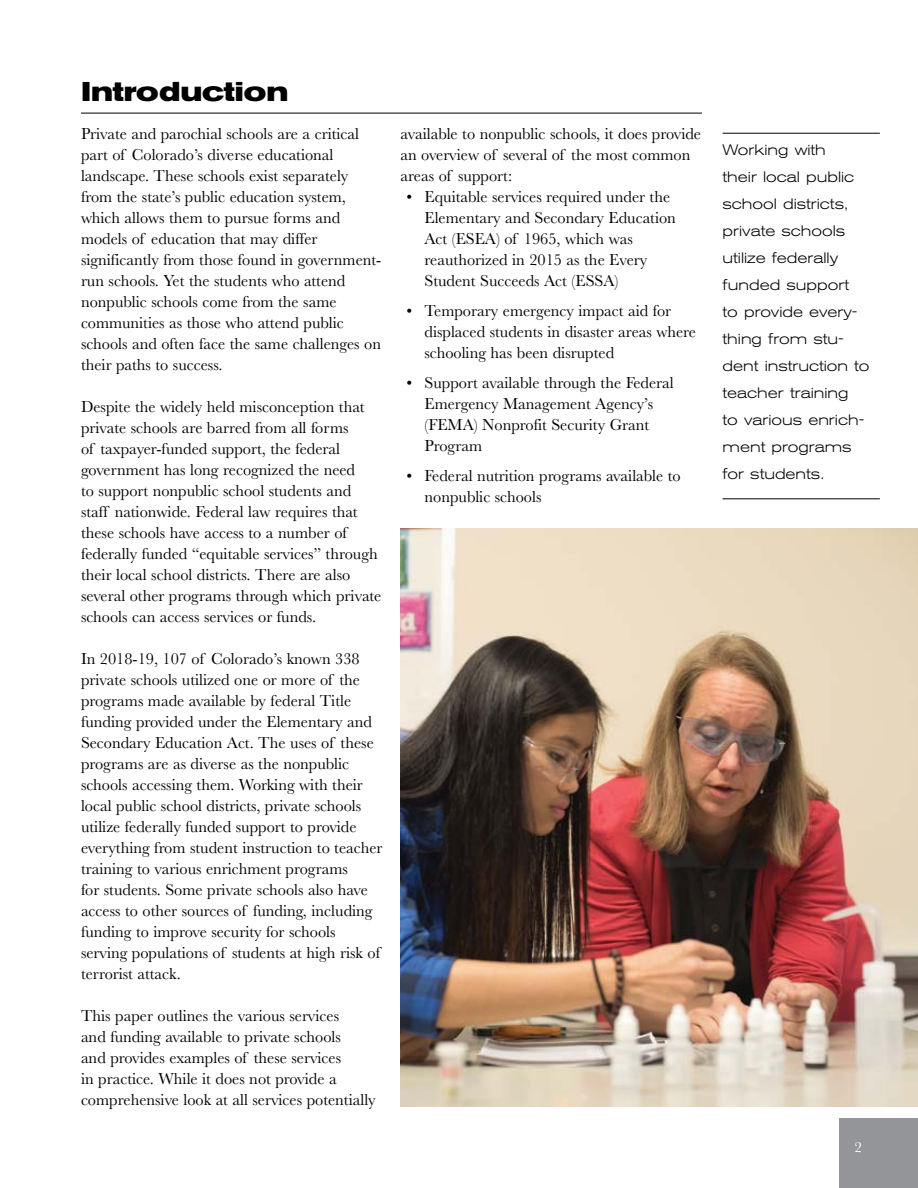
<style>
.page{position:relative;width:918px;height:1188px;background:#fff}
.page>*{position:absolute;margin:0;border:0;box-sizing:border-box;transform-origin:0 0}
.t1{font:700 expanded 27px "Akzidenz Grotesk BE";color:#000}
.t2{font:16.5px/21px "Baskerville";color:#000}
.t3{font:300 expanded 15px/27px "Akzidenz Grotesk BE";color:#000}
.t4{font:15px "Baskerville";color:#fff}
</style>
<div class="page">
<div style="left:839px;top:1118px;width:79px;height:70px;background:#939598"></div>
<img style="left:400px;top:528px;width:518px;height:578px">
<hr style="left:723px;top:133px;width:157px;height:1px;background:#000">
<hr style="left:723px;top:498px;width:157px;height:1px;background:#000">
<hr style="left:81px;top:113px;width:621px;height:1px;background:#000">
<h1 class="t1" style="left:81px;top:76px;width:209px">Introduction</h1>
<p class="t2" style="left:81px;top:123px;width:302px">Private and parochial schools are a critical part of Colorado’s diverse educational landscape. These schools exist separately from the state’s public education system, which allows them to pursue forms and models of education that may differ significantly from those found in government&shy;run schools. Yet the students who attend nonpublic schools come from the same communities as those who attend public schools and often face the same challenges on their paths to success.</p>
<p class="t2" style="left:81px;top:396px;width:302px">Despite the widely held misconception that private schools are barred from all forms<br>of taxpayer-funded support, the federal government has long recognized the need<br>to support nonpublic school students and staff nationwide. Federal law requires that these schools have access to a number of federally funded “equitable services” through their local school districts. There are also several other programs through which private schools can access services or funds.</p>
<p class="t2" style="left:81px;top:648px;width:303px">In 2018-19, 107 of Colorado’s known 338 private schools utilized one or more of the programs made available by federal Title funding provided under the Elementary and Secondary Education Act. The uses of these programs are as diverse as the nonpublic schools accessing them. Working with their local public school districts, private schools utilize federally funded support to provide everything from student instruction to teacher training to various enrichment programs<br>for students. Some private schools also have access to other sources of funding, including funding to improve security for schools serving populations of students at high risk of terrorist attack.</p>
<p class="t2" style="left:81px;top:1005px;width:296px">This paper outlines the various services<br>and funding available to private schools<br>and provides examples of these services<br>in practice. While it does not provide a comprehensive look at all services potentially</p>
<p class="t2" style="left:400px;top:123px;width:302px">available to nonpublic schools, it does provide an overview of several of the most common areas of support:</p>
<p class="t2" style="left:424px;top:186px;width:253px;text-indent:-18px">• Equitable services required under the Elementary and Secondary Education Act (ESEA) of 1965, which was reauthorized in 2015 as the Every Student Succeeds Act (ESSA)</p>
<p class="t2" style="left:425px;top:300px;width:273px;text-indent:-18px">• Temporary emergency impact aid for displaced students in disaster areas where schooling has been disrupted</p>
<p class="t2" style="left:425px;top:372px;width:251px;text-indent:-18px">• Support available through the Federal<br>Emergency Management Agency’s (FEMA) Nonprofit Security Grant<br>Program</p>
<p class="t2" style="left:425px;top:465px;width:258px;text-indent:-18px">• Federal nutrition programs available to nonpublic schools</p>
<p class="t3" style="left:723px;top:136px;width:149px">Working with<br>their local public school districts, private schools utilize federally funded support<br>to provide every&shy;thing from stu&shy;dent instruction to teacher training<br>to various enrich&shy;ment programs for students.</p>
<p class="t4" style="left:854px;top:1138px;width:9px">2</p>
</div>
